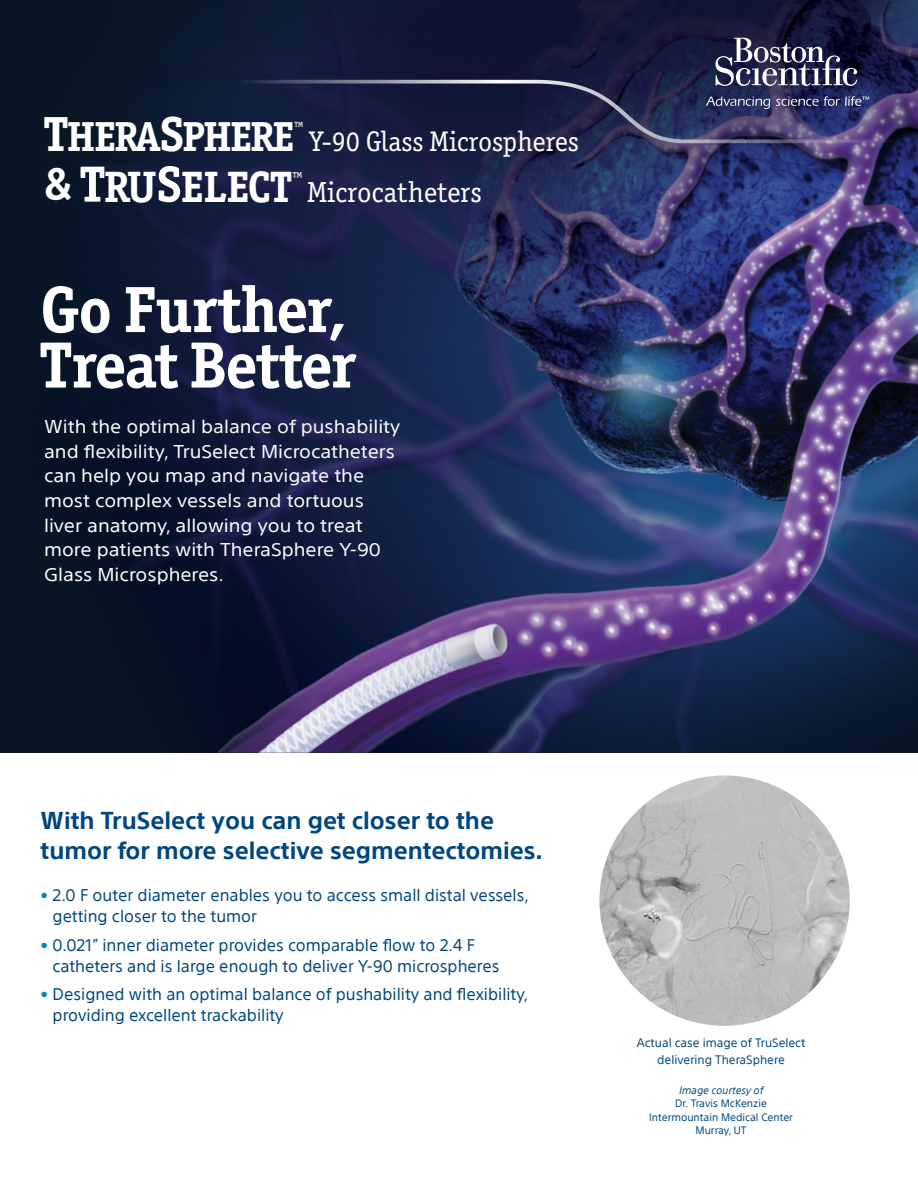
<style>
.page{position:relative;width:918px;height:1188px;background:#fff}
.page>*{position:absolute;margin:0;border:0;box-sizing:border-box;transform-origin:0 0}
.t1{font:700 65.55px "Officina Ser ITC Std";letter-spacing:-.015em;color:#fff}
.t2{font:700 44.1px "Officina Ser ITC Std";color:#fff}
.t3{font:700 42px "Officina Ser ITC Std";letter-spacing:-.04em;color:#fff}
.t4{font:29.1px "Officina Ser ITC Std";color:#fff}
.t5{font:28.35px "Officina Ser ITC Std";color:#fff}
.t6{font:700 23.85px/30.5px "SST";color:#00467f}
.t7{font:18.15px/24.8px "SST";color:#fff;scale:1.09 1}
.t8{font:16.5px/21px "SST";color:#00467f}
.t9{font:13.5px "Officina Ser ITC Std";color:#fff}
.t10{font:12.45px "Officina Ser ITC Std";color:#fff}
.t11{font:12px/16.5px "SST";color:#00467f;text-align:center}
.t12{font:10.5px "SST";color:#00467f}
.t13{font:italic 10.5px "SST";color:#00467f}
.s1{font-size:49.35px}
.s2{font-size:44.25px}
.s3{font-size:51px}
.s4{color:#0087bc}
</style>
<div class="page">
<img style="left:0;top:0;width:918px;height:753px">
<svg style="left:715px;top:38px;width:142px;height:42px"></svg>
<svg style="left:53px;top:80px;width:865px;height:63px;background:#252a4c"></svg>
<img style="left:599px;top:775px;width:251px;height:251px;border-radius:125px">
<p class="t3" style="left:44px;top:111px;width:252px"><span class="s1">T</span>HERA<span class="s1">S</span>PHERE</p>
<p class="t10" style="left:295px;top:119px;width:11px">™</p>
<p class="t5" style="left:309px;top:125px;width:271px">Y-90 Glass Microspheres</p>
<p class="t2" style="left:44px;top:160px;width:248px"><span class="s2">&amp;</span> <span class="s3">T</span>RU<span class="s3">S</span>ELECT</p>
<p class="t9" style="left:293px;top:169px;width:12px">™</p>
<p class="t4" style="left:307px;top:175px;width:177px">Microcatheters</p>
<p class="t1" style="left:40px;top:269px;width:308px">Go Further,</p>
<p class="t1" style="left:40px;top:325px;width:317px">Treat Better</p>
<p class="t7" style="left:44px;top:414px;width:328px">With the optimal balance of pushability and flexibility, TruSelect Microcatheters can help you map and navigate the most complex vessels and tortuous liver anatomy, allowing you to treat more patients with TheraSphere Y-90<br>Glass Microspheres.</p>
<p class="t6" style="left:41px;top:805px;width:504px">With TruSelect you can get closer to the tumor for more selective segmentectomies.</p>
<p class="t8" style="left:53px;top:885px;width:478px;text-indent:-12px"><span class="s4">•</span> 2.0 F outer diameter enables you to access small distal vessels, getting closer to the tumor</p>
<p class="t8" style="left:53px;top:934px;width:448px;text-indent:-12px"><span class="s4">•</span> 0.021” inner diameter provides comparable flow to 2.4 F catheters and is large enough to deliver Y-90 microspheres</p>
<p class="t8" style="left:53px;top:983px;width:477px;text-indent:-12px"><span class="s4">•</span> Designed with an optimal balance of pushability and flexibility, providing excellent trackability</p>
<p class="t11" style="left:637px;top:1034px;width:170px">Actual case image of TruSelect delivering TheraSphere</p>
<p class="t13" style="left:679px;top:1084px;width:86px">Image courtesy of</p>
<p class="t12" style="left:675px;top:1097px;width:93px">Dr. Travis McKenzie</p>
<p class="t12" style="left:649px;top:1111px;width:145px">Intermountain Medical Center</p>
<p class="t12" style="left:696px;top:1124px;width:53px">Murray, UT</p>
</div>
